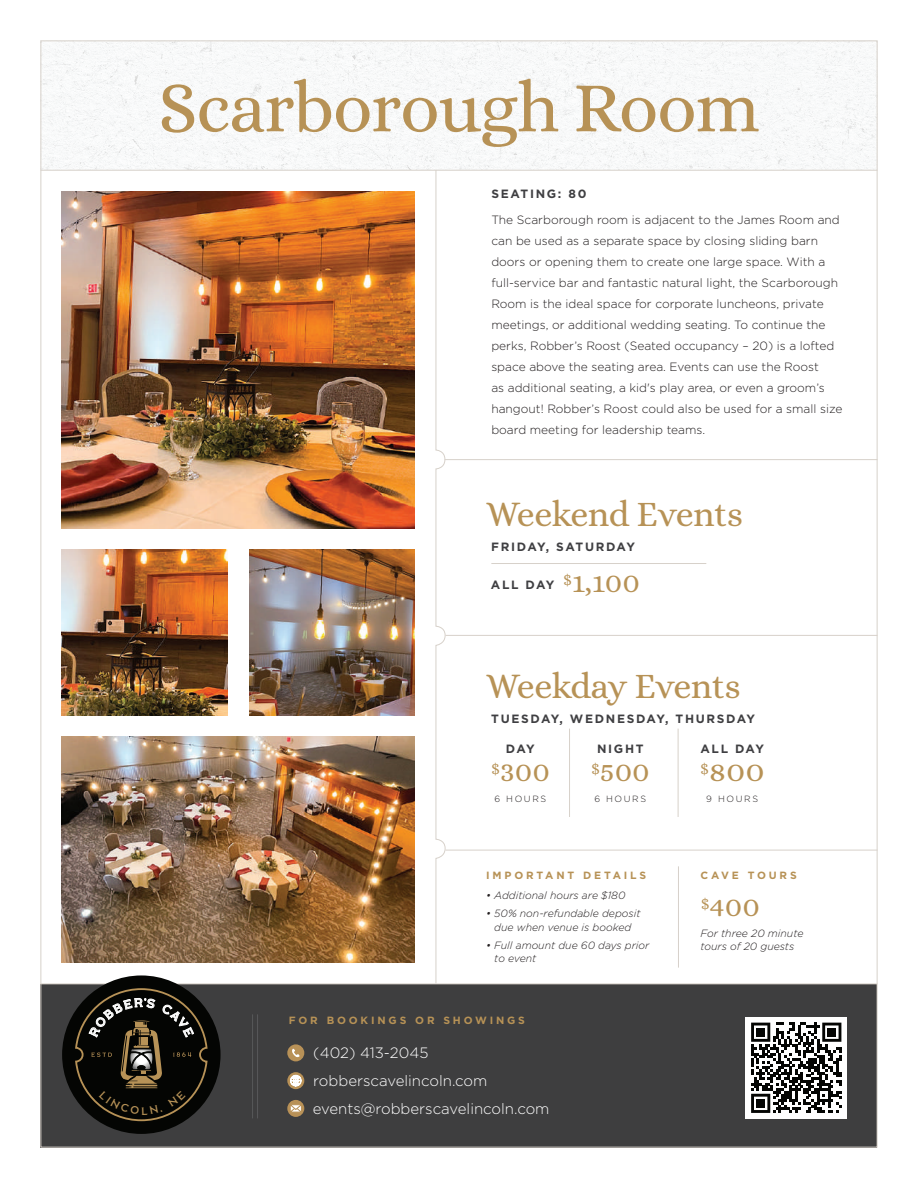
<style>
.page{position:relative;width:918px;height:1188px;background:#fff}
.page>*{position:absolute;margin:0;border:0;box-sizing:border-box;transform-origin:0 0}
.t1{font:72px "Alice";letter-spacing:-.015em;color:#b79256}
.t2{font:36px "Alice";letter-spacing:-.015em;color:#b79256}
.t3{font:30px "Alice";color:#b79256}
.t4{font:30px "Alice";color:#b79256;scale:1.1 1}
.t5{font:300 15px/27.8px "Gotham";color:#fff}
.t6{font:300 12px/21px "Gotham";color:#231f20}
.t7{font:700 12px "Gotham";letter-spacing:.14em;color:#3f3f42}
.t8{font:italic 300 10.5px/13.5px "Gotham";color:#231f20}
.t9{font:700 10.5px "Gotham";letter-spacing:.27em;color:#b79256}
.t10{font:300 9px "Gotham";letter-spacing:.18em;color:#231f20}
.s1{font-family:"Alice";font-weight:400;font-size:30px;color:#b79256}
</style>
<div class="page">
<div style="left:40px;top:984px;width:838px;height:164px;background:#3e3e3f"></div>
<img style="left:42px;top:42px;width:834px;height:128px">
<hr style="left:445px;top:459px;width:433px;height:1px;background:#d7d1ca">
<hr style="left:40px;top:170px;width:838px;height:1px;background:#d7d1ca">
<hr style="left:446px;top:635px;width:432px;height:1px;background:#d7d1ca">
<hr style="left:446px;top:850px;width:432px;height:1px;background:#d7d1ca">
<svg style="left:435px;top:169px;width:11px;height:815px"></svg>
<hr style="left:569px;top:729px;width:1px;height:88px;background:#d7d1ca">
<hr style="left:678px;top:729px;width:1px;height:88px;background:#d7d1ca">
<div style="left:287px;top:1044px;width:17px;height:17px;background:#b89157;border-radius:50%"></div>
<svg style="left:292px;top:1049px;width:8px;height:8px"></svg>
<svg style="left:287px;top:1072px;width:17px;height:17px"></svg>
<svg style="left:290px;top:1075px;width:11px;height:11px"></svg>
<div style="left:287px;top:1100px;width:17px;height:17px;background:#b89157;border-radius:50%"></div>
<svg style="left:290px;top:1104px;width:11px;height:8px"></svg>
<div style="left:746px;top:1017px;width:101px;height:101px;background:#fff"></div>
<svg style="left:751px;top:1023px;width:90px;height:90px"></svg>
<div style="left:757px;top:1028px;width:8px;height:8px;background:#040503"></div>
<div style="left:828px;top:1028px;width:8px;height:8px;background:#040503"></div>
<div style="left:757px;top:1099px;width:8px;height:8px;background:#040503"></div>
<hr style="left:252px;top:1014px;width:1px;height:104px;background:#939598">
<hr style="left:257px;top:1014px;width:1px;height:104px;background:#939598">
<hr style="left:40px;top:984px;width:838px;height:1px;background:#d7d1ca">
<hr style="left:491px;top:563px;width:215px;height:1px;background:#d7d1ca">
<img style="left:62px;top:191px;width:353px;height:338px">
<img style="left:62px;top:737px;width:353px;height:226px">
<img style="left:62px;top:549px;width:166px;height:167px">
<img style="left:249px;top:549px;width:166px;height:167px">
<hr style="left:678px;top:866px;width:1px;height:102px;background:#d7d1ca">
<svg style="left:62px;top:975px;width:159px;height:159px"></svg>
<h1 class="t1" style="left:158px;top:70px;width:603px">Scarborough Room</h1>
<p class="t7" style="left:491px;top:186px;width:97px">SEATING: 80</p>
<p class="t6" style="left:491px;top:209px;width:353px">The Scarborough room is adjacent to the James Room and can be used as a separate space by closing sliding barn doors or opening them to create one large space. With a full-service bar and fantastic natural light, the Scarborough Room is the ideal space for corporate luncheons, private meetings, or additional wedding seating. To continue the perks, Robber’s Roost (Seated occupancy – 20) is a lofted space above the seating area. Events can use the Roost<br>as additional seating, a kid's play area, or even a groom’s hangout! Robber’s Roost could also be used for a small size board meeting for leadership teams.</p>
<h2 class="t2" style="left:486px;top:495px;width:259px">Weekend Events</h2>
<p class="t7" style="left:491px;top:539px;width:145px">FRIDAY, SATURDAY</p>
<p class="t7" style="left:491px;top:577px;width:151px">ALL DAY <sup>$</sup><span class="s1">1,100</span></p>
<h2 class="t2" style="left:486px;top:668px;width:256px">Weekday Events</h2>
<p class="t7" style="left:491px;top:711px;width:265px">TUESDAY, WEDNESDAY, THURSDAY</p>
<p class="t7" style="left:506px;top:741px;width:30px">DAY</p>
<h3 class="t3" style="left:491px;top:756px;width:61px"><sup>$</sup>300</h3>
<p class="t10" style="left:495px;top:793px;width:53px">6 HOURS</p>
<p class="t7" style="left:597px;top:741px;width:48px">NIGHT</p>
<h3 class="t3" style="left:591px;top:756px;width:60px"><sup>$</sup>500</h3>
<p class="t10" style="left:594px;top:793px;width:53px">6 HOURS</p>
<p class="t7" style="left:700px;top:741px;width:65px">ALL DAY</p>
<h3 class="t4" style="left:700px;top:756px;width:60px"><sup>$</sup>800</h3>
<p class="t10" style="left:706px;top:793px;width:53px">9 HOURS</p>
<p class="t9" style="left:486px;top:868px;width:162px">IMPORTANT DETAILS</p>
<p class="t8" style="left:486px;top:888px;width:141px">• Additional hours are $180</p>
<p class="t8" style="left:486px;top:906px;width:156px;text-align:center">• 50% non-refundable deposit due when venue is booked</p>
<p class="t8" style="left:494px;top:938px;width:157px;text-indent:-8px">• Full amount due 60 days prior to event</p>
<p class="t9" style="left:289px;top:1014px;width:238px">FOR BOOKINGS OR SHOWINGS</p>
<p class="t5" style="left:313px;top:1039px;width:238px">(402) 413-2045 robberscavelincoln.com events@robberscavelincoln.com</p>
<p class="t9" style="left:701px;top:868px;width:98px">CAVE TOURS</p>
<h3 class="t3" style="left:701px;top:891px;width:61px"><sup>$</sup>400</h3>
<p class="t8" style="left:701px;top:926px;width:104px">For three 20 minute tours of 20 guests</p>
</div>
